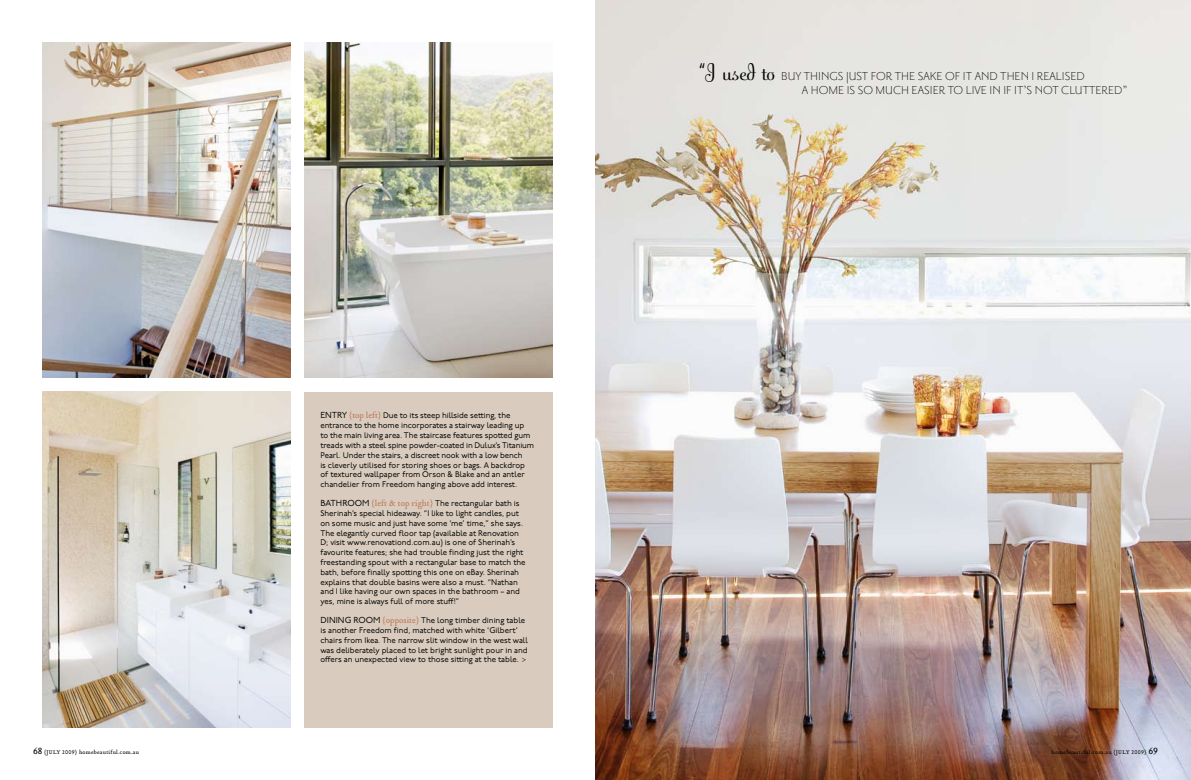
<style>
.page{position:relative;width:1191px;height:780px;background:#fff}
.page>*{position:absolute;margin:0;border:0;box-sizing:border-box;transform-origin:0 0}
.t1{font:300 14px/14px "Priori Sans OT";color:#000}
.t2{font:8.2px/9.8px "P22 Underground Pro";letter-spacing:-.005em;color:#000}
.t3{font:6px "Tribute OT";letter-spacing:.04em;color:#000}
.s1{font-size:8.7px}
.s2{font-family:"Tribute OT";font-size:8.9px;color:#bd7758}
.s3{font-family:"Whitman Roman LF"}
.s4{font-family:"Fling Plain";font-weight:400;font-size:25px}
.s5{font-size:10px}
</style>
<div class="page">
<img style="left:43px;top:43px;width:248px;height:335px">
<img style="left:43px;top:392px;width:248px;height:335px">
<img style="left:305px;top:43px;width:248px;height:335px">
<img style="left:595px;top:0;width:596px;height:780px">
<div style="left:305px;top:392px;width:248px;height:335px;background:#d9ccbe"></div>
<p class="t2" style="left:320px;top:410px;width:215px"><span class="s1">entry</span> <span class="s2">{top left}</span> Due to its steep hillside setting, the entrance to the home incorporates a stairway leading up<br>to the main living area. The staircase features spotted gum treads with a steel spine powder-coated in Dulux’s Titanium Pearl. U nder the stairs, a discreet nook with a low bench<br>is cleverly utilised for storing shoes or bags. A backdrop of textured wallpaper from Orson &amp; Blake and an antler chandelier from Freedom hanging above add interest.</p>
<p class="t2" style="left:320px;top:498px;width:207px"><span class="s1">bathroom</span> <span class="s2">{left &amp; top right}</span> The rectangular bath is Sherinah’s special hideaway. “I like to light candles, put on some music and just have some ‘me’ time,” she says.<br>The elegantly curved floor tap (available at Renovation D; visit www.renovationd.com.au) is one of Sherinah’s favourite features; she had trouble finding just the right freestanding spout with a rectangular base to match the bath, before finally spotting this one on eBay. Sherinah explains that double basins were also a must. “Nathan and I like having our own spaces in the bathroom – and yes, mine is always full of more stuff!”</p>
<p class="t2" style="left:320px;top:615px;width:209px"><span class="s1">dining room</span> <span class="s2">{opposite}</span> The long timber dining table is another Freedom find, matched with white ‘Gilbert’ chairs from I kea. The narrow slit window in the west wall was deliberately placed to let bright sunlight pour in and offers an unexpected view to those sitting at the table. <span class="s3">&gt;</span></p>
<h1 class="t1" style="left:802px;top:70px;width:327px;text-indent:-104px"><span class="s4">“I used to</span> buy things just for the sake of it and then I realised<br>a home is so much easier to live in if it’s not cluttered”</h1>
<p class="t3" style="left:33px;top:748px;width:108px"><span class="s5">68</span> {july 2009} homebeautiful.com.au</p>
<p class="t3" style="left:1051px;top:748px;width:108px">homebeautiful.com.au {july 2009} <span class="s5">69</span></p>
</div>
